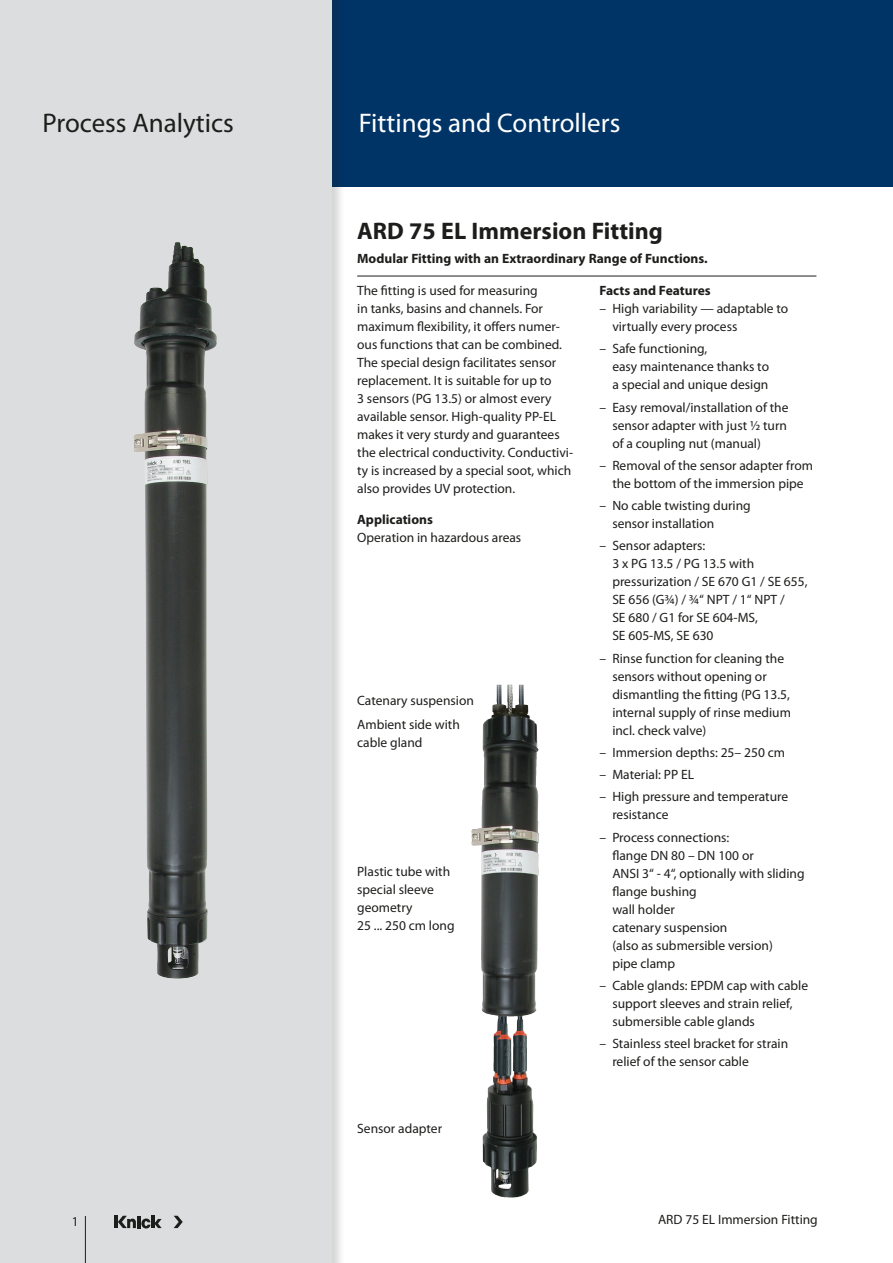
<style>
.page{position:relative;width:893px;height:1263px;background:#fff}
.page>*{position:absolute;margin:0;border:0;box-sizing:border-box;transform-origin:0 0}
.Produktgruppe{font:27px "Myriad Pro";color:#fff}
.Produktbereiche{font:27px "Myriad Pro";color:#1d1d1b}
.Headline_Produkt{font:700 24px "Myriad Pro";color:#1d1d1b}
.Text{font:13.5px/18px "Myriad Pro";color:#1d1d1b}
.Beschriftungen{font:13.5px/18px "Myriad Pro";color:#1d1d1b}
.Subhead_Produkt{font:700 13.5px "Myriad Pro";color:#1d1d1b}
.Fakten_Head{font:700 13.5px "Myriad Pro";color:#1d1d1b}
.Zwischenüberschrift{font:700 13.5px "Myriad Pro";color:#1d1d1b}
</style>
<div class="page">
<div style="left:332px;top:0;width:561px;height:187px;background:#003466"></div>
<div style="left:0;top:0;width:346px;height:1263px;background:#1d1d1b;opacity:.2"></div>
<div style="left:0;top:0;width:332px;height:1263px;background:#dcddde"></div>
<hr style="left:85px;top:1216px;width:1px;height:47px;background:#1d1d1b">
<hr style="left:114px;top:1216px;width:4px;height:12px;background:#1d1d1b">
<svg style="left:174px;top:1216px;width:9px;height:12px"></svg>
<svg style="left:118px;top:1216px;width:44px;height:12px"></svg>
<img style="left:134px;top:242px;width:83px;height:737px">
<img style="left:471px;top:685px;width:48px;height:350px">
<hr style="left:357px;top:276px;width:459px;height:1px;background:#1d1d1b">
<p class="Produktbereiche" style="left:43px;top:106px;width:193px">Process Analytics</p>
<p class="Produktgruppe" style="left:359px;top:106px;width:263px">Fittings and Controllers</p>
<p class="Headline_Produkt" style="left:357px;top:215px;width:307px">ARD 75 EL Immersion Fitting</p>
<p class="Subhead_Produkt" style="left:357px;top:250px;width:352px">Modular Fitting with an Extraordinary Range of Functions.</p>
<p class="Text" style="left:357px;top:281px;width:218px">The fitting is used for measuring<br>in tanks, basins and channels. For maximum flexibility, it offers numer&shy;ous functions that can be combined.<br>The special design facilitates sensor replacement. It is suitable for up to<br>3 sensors (PG 13.5) or almost every available sensor. High-quality PP-EL makes it very sturdy and guarantees the electrical conductivity. Conductivi&shy;ty is increased by a special soot, which also provides UV protection.</p>
<p class="Zwischenüberschrift" style="left:357px;top:510px;width:77px">Applications</p>
<p class="Text" style="left:357px;top:528px;width:166px">Operation in hazardous areas</p>
<p class="Beschriftungen" style="left:357px;top:692px;width:118px">Catenary suspension</p>
<p class="Beschriftungen" style="left:357px;top:715px;width:104px">Ambient side with cable gland</p>
<p class="Beschriftungen" style="left:357px;top:862px;width:99px">Plastic tube with special sleeve geometry<br>25 ... 250 cm long</p>
<p class="Beschriftungen" style="left:357px;top:1119px;width:86px">Sensor adapter</p>
<p class="Fakten_Head" style="left:600px;top:282px;width:113px">Facts and Features</p>
<p class="Text" style="left:612px;top:299px;width:178px;text-indent:-13px">– High variability — adaptable to virtually every process</p>
<p class="Text" style="left:612px;top:340px;width:158px;text-indent:-13px">– Safe functioning,<br>easy maintenance thanks to a special and unique design</p>
<p class="Text" style="left:612px;top:398px;width:178px;text-align:justify;text-indent:-13px">– Easy removal/installation of the sensor adapter with just ½ turn of a coupling nut (manual)</p>
<p class="Text" style="left:600px;top:456px;width:215px;text-align:center">– Removal of the sensor adapter from the bottom of the immersion pipe</p>
<p class="Text" style="left:612px;top:496px;width:140px;text-indent:-13px">– No cable twisting during sensor installation</p>
<p class="Text" style="left:612px;top:537px;width:197px;text-indent:-13px">– Sensor adapters:<br>3 x PG 13.5 / PG 13.5 with pressurization / SE 670 G1 / SE 655,<br>SE 656 (G3/4) / ¾“ NPT / 1“ NPT /<br>SE 680 / G1 for SE 604-MS,<br>SE 605-MS, SE 630</p>
<p class="Text" style="left:612px;top:649px;width:180px;text-indent:-13px">– Rinse function for cleaning the sensors without opening or dismantling the fitting (PG 13.5, internal supply of rinse medium incl. check valve)</p>
<p class="Text" style="left:600px;top:743px;width:187px">– Immersion depths: 25– 250 cm</p>
<p class="Text" style="left:600px;top:765px;width:96px">– Material: PP EL</p>
<p class="Text" style="left:612px;top:788px;width:177px;text-indent:-13px">– High pressure and temperature resistance</p>
<p class="Text" style="left:612px;top:828px;width:194px;text-indent:-13px">– Process connections:<br>flange DN 80 – DN 100 or<br>ANSI 3“ - 4“, optionally with sliding flange bushing<br>wall holder<br>catenary suspension<br>(also as submersible version)<br>pipe clamp</p>
<p class="Text" style="left:612px;top:976px;width:197px;text-indent:-13px">– Cable glands: EPDM cap with cable support sleeves and strain relief, submersible cable glands</p>
<p class="Text" style="left:612px;top:1034px;width:177px;text-indent:-13px">– Stainless steel bracket for strain relief of the sensor cable</p>
<p class="Text" style="left:72px;top:1212px;width:8px">1</p>
<p class="Text" style="left:658px;top:1210px;width:161px">ARD 75 EL Immersion Fitting</p>
</div>
